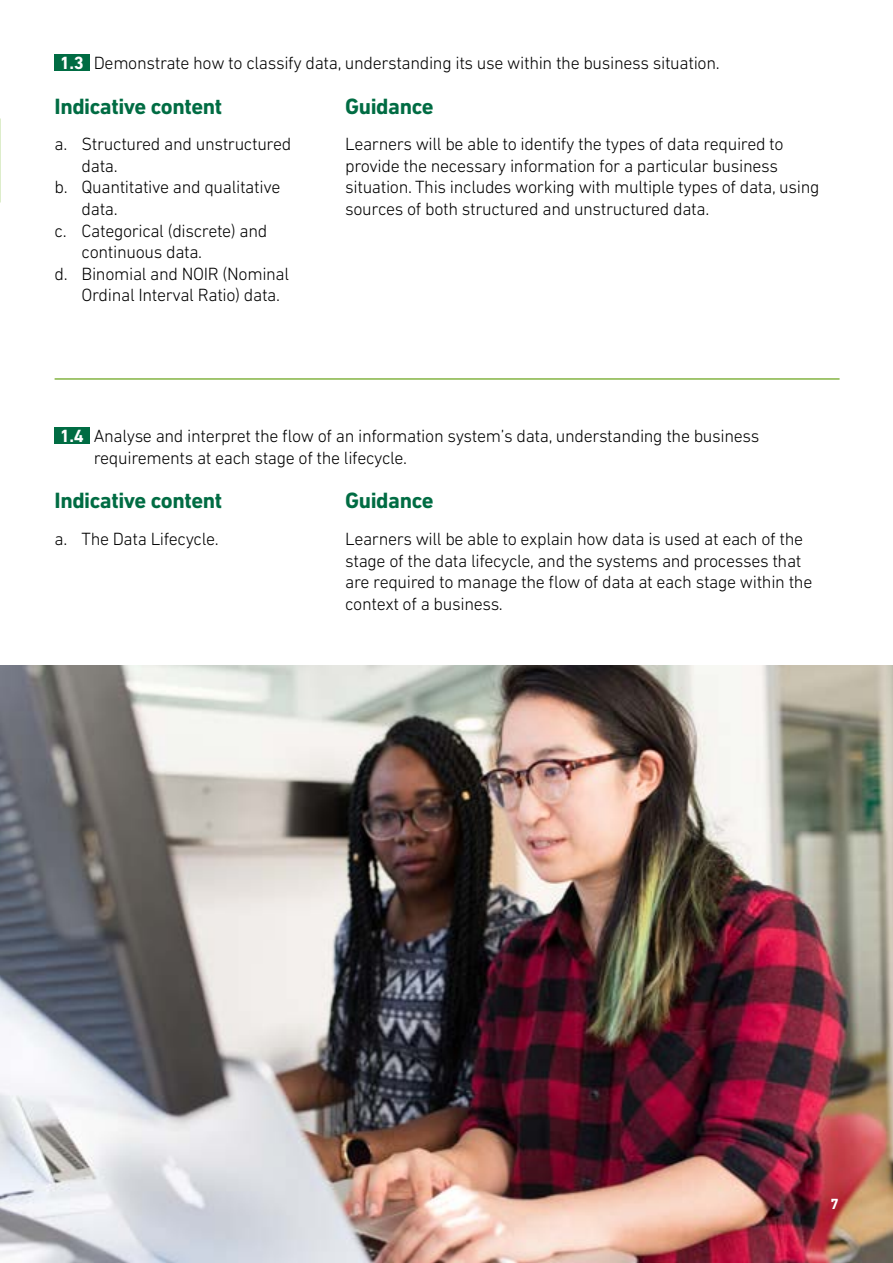
<style>
.page{position:relative;width:893px;height:1263px;background:#fff}
.page>*{position:absolute;margin:0;border:0;box-sizing:border-box;transform-origin:0 0}
.t1{font:700 22.5px "DIN Next LT Pro";letter-spacing:-.02em;color:#006c43}
.t2{font:300 18px/21.6px "DIN Next LT Pro";letter-spacing:-.02em;color:#000}
.t3{font:700 18px "DIN Next LT Pro";color:#fff}
.t4{font:700 15px "DIN Next LT Pro";color:#fff}
.s1{font-weight:700;color:#fff}
</style>
<div class="page">
<div style="left:55px;top:427px;width:35px;height:16px;background:#006c43"></div>
<img style="left:0;top:665px;width:893px;height:598px">
<div style="left:55px;top:54px;width:35px;height:16px;background:#006c43"></div>
<hr style="left:55px;top:378px;width:785px;height:2px;background:#84b443">
<p class="t2" style="left:60px;top:52px;width:661px"><span class="s1">1.3</span> Demonstrate how to classify data, understanding its use within the business situation.</p>
<p class="t1" style="left:55px;top:93px;width:169px">Indicative content</p>
<p class="t2" style="left:55px;top:133px;width:238px">a. Structured and unstructured</p>
<p class="t2" style="left:82px;top:155px;width:38px">data.</p>
<p class="t2" style="left:55px;top:176px;width:227px">b. Quantitative and qualitative</p>
<p class="t2" style="left:82px;top:198px;width:38px">data.</p>
<p class="t2" style="left:55px;top:220px;width:214px">c. Categorical (discrete) and</p>
<p class="t2" style="left:82px;top:241px;width:122px">continuous data.</p>
<p class="t2" style="left:55px;top:263px;width:236px">d. Binomial and NOIR (Nominal</p>
<p class="t2" style="left:82px;top:284px;width:200px">Ordinal Interval Ratio) data.</p>
<p class="t1" style="left:345px;top:93px;width:90px">Guidance</p>
<p class="t2" style="left:345px;top:133px;width:476px">Learners will be able to identify the types of data required to provide the necessary information for a particular business situation. This includes working with multiple types of data, using sources of both structured and unstructured data.</p>
<p class="t3" style="left:60px;top:425px;width:25px">1.4</p>
<p class="t2" style="left:94px;top:425px;width:667px">Analyse and interpret the flow of an information system’s data, understanding the business requirements at each stage of the lifecycle.</p>
<p class="t1" style="left:55px;top:487px;width:169px">Indicative content</p>
<p class="t2" style="left:55px;top:528px;width:166px">a. The Data Lifecycle.</p>
<p class="t1" style="left:345px;top:487px;width:90px">Guidance</p>
<p class="t2" style="left:345px;top:528px;width:469px">Learners will be able to explain how data is used at each of the stage of the data lifecycle, and the systems and processes that are required to manage the flow of data at each stage within the context of a business.</p>
<p class="t4" style="left:831px;top:1195px;width:10px">7</p>
</div>
